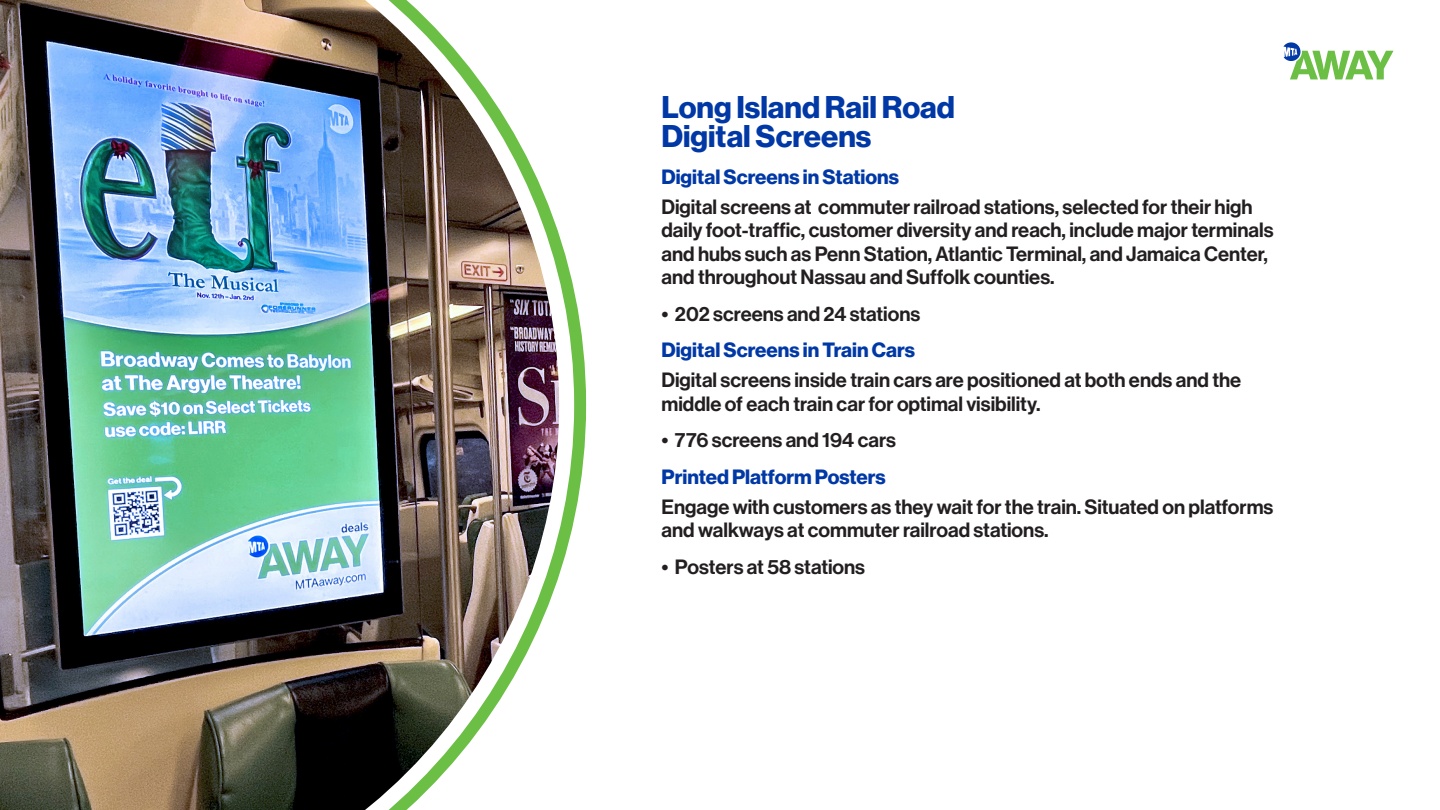
<style>
.page{position:relative;width:1440px;height:810px;background:#fff}
.page>*{position:absolute;margin:0;border:0;box-sizing:border-box;transform-origin:0 0}
.t1{font:30.75px/29.2px "N Haas Grotesk DS Pro 75 Bd";color:#0038a6}
.t2{font:20.25px/23.2px "N Haas Grotesk DS Pro 65 Md";color:#231f20}
.t3{font:20.25px "N Haas Grotesk DS Pro 75 Bd";color:#0038a6}
</style>
<div class="page">
<svg style="left:574px;top:291px;width:13px;height:228px"></svg>
<img style="left:0;top:0;width:574px;height:810px">
<svg style="left:1283px;top:42px;width:111px;height:37px"></svg>
<p class="t1" style="left:661px;top:93px;width:295px">Long Island Rail Road<br>Digital Screens</p>
<p class="t3" style="left:661px;top:165px;width:239px">Digital Screens in Stations</p>
<p class="t2" style="left:661px;top:196px;width:614px">Digital screens at commuter railroad stations, selected for their high daily foot-traffic, customer diversity and reach, include major terminals and hubs such as Penn Station, Atlantic Terminal, and Jamaica Center, and throughout Nassau and Suffolk counties.</p>
<p class="t2" style="left:661px;top:302px;width:260px">• 202 screens and 24 stations</p>
<p class="t3" style="left:661px;top:338px;width:255px">Digital Screens in Train Cars</p>
<p class="t2" style="left:661px;top:369px;width:581px">Digital screens inside train cars are positioned at both ends and the middle of each train car for optimal visibility.</p>
<p class="t2" style="left:661px;top:429px;width:236px">• 776 screens and 194 cars</p>
<p class="t3" style="left:661px;top:465px;width:226px">Printed Platform Posters</p>
<p class="t2" style="left:661px;top:496px;width:613px">Engage with customers as they wait for the train. Situated on platforms and walkways at commuter railroad stations.</p>
<p class="t2" style="left:661px;top:556px;width:205px">• Posters at 58 stations</p>
</div>
